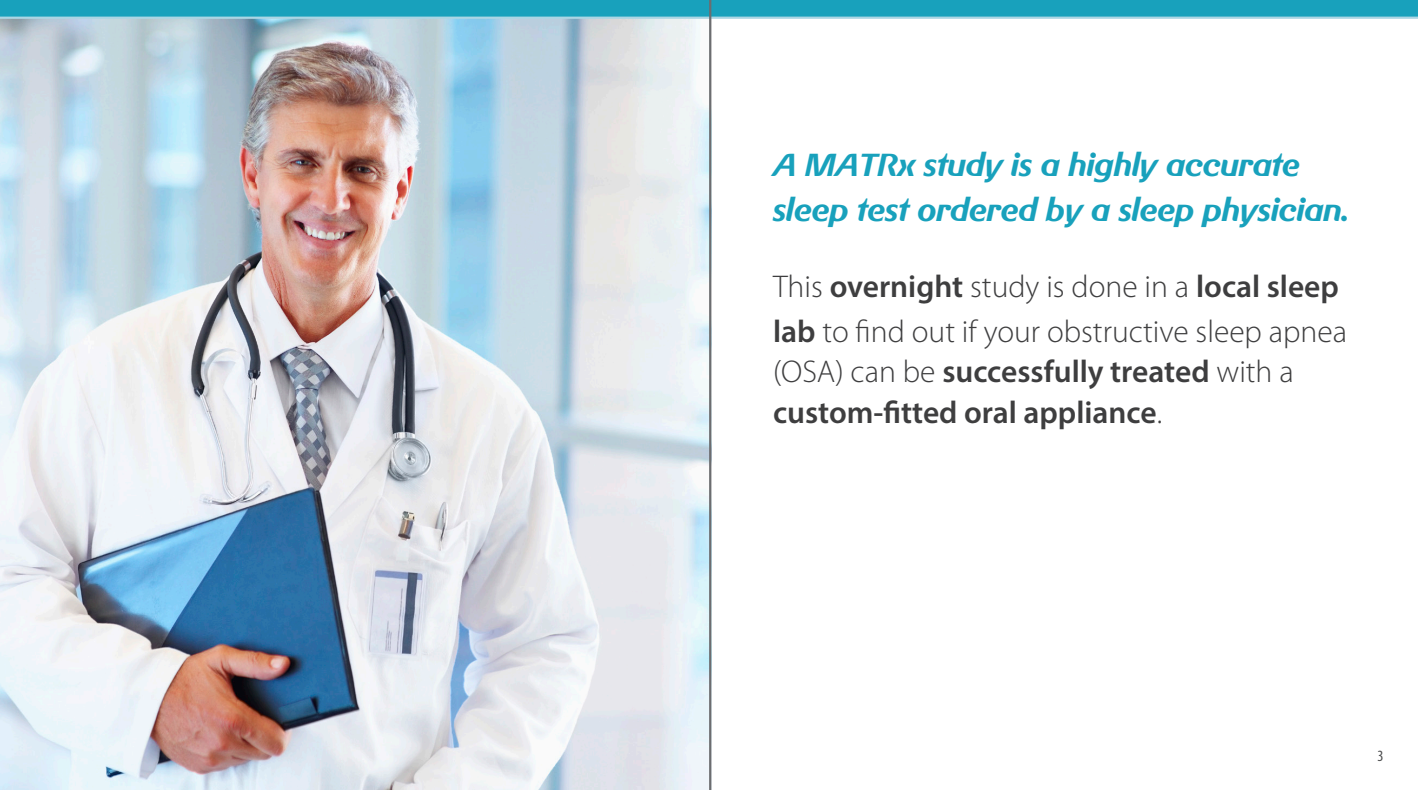
<style>
.page{position:relative;width:1418px;height:790px;background:#fff}
.page>*{position:absolute;margin:0;border:0;box-sizing:border-box;transform-origin:0 0}
.Body_Copy{font:300 31.5px/45px "Myriad Pro";color:#3e3e3f}
.Page_Header{font:italic 500 31.5px/45px "Gerstner BQ";color:#18a1bc}
.Body_Copy-2{font:600 31.5px/40.5px "Myriad Pro";color:#3e3e3f}
.t1{font:condensed 15.75px "Myriad Pro";color:#4b4c4d}
.s1{font-weight:600}
.s2{font-weight:300}
</style>
<div class="page">
<img style="left:0;top:19px;width:709px;height:771px">
<div style="left:0;top:0;width:1418px;height:18px;background:#18a1bc"></div>
<hr style="left:0;top:17px;width:1418px;height:2px;background:#abd6e4">
<hr style="left:709px;top:0;width:2px;height:790px;background:#6c6d70">
<p class="Page_Header" style="left:773px;top:143px;width:577px">A MATRx study is a highly accurate sleep test ordered by a sleep physician.</p>
<p class="Body_Copy" style="left:773px;top:264px;width:575px">This <span class="s1">overnight</span> study is done in a <span class="s1">local sleep lab</span> to find out if your obstructive sleep apnea</p>
<p class="Body_Copy-2" style="left:773px;top:351px;width:522px"><span class="s2">(OSA) can be</span> successfully treated <span class="s2">with a </span>custom-fitted oral appliance<span class="s2">.</span></p>
<p class="t1" style="left:1377px;top:746px;width:8px">3</p>
</div>
